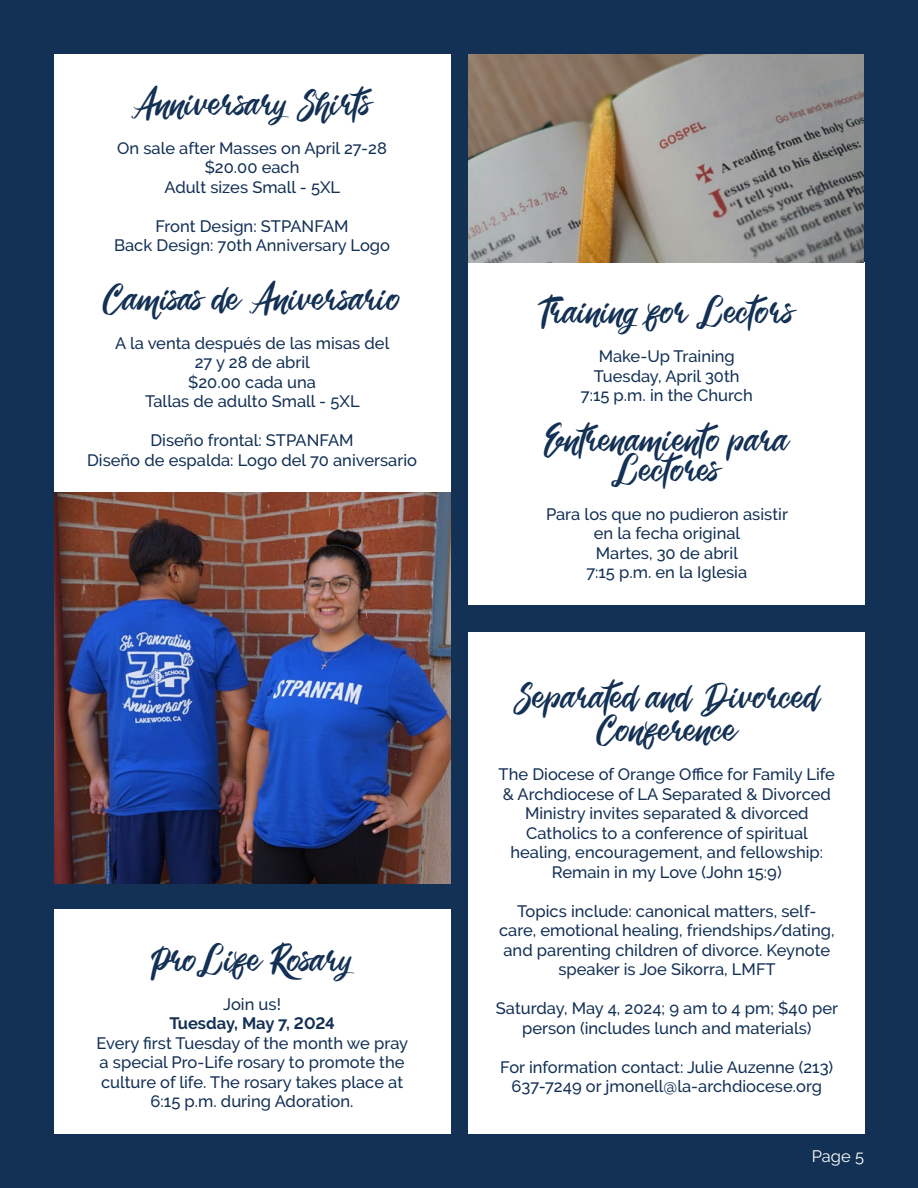
<style>
.page{position:relative;width:918px;height:1188px;background:#133055}
.page>*{position:absolute;margin:0;border:0;box-sizing:border-box;transform-origin:0 0}
.t1{font:45px/33px "Roshida Valentines";color:#133055;text-align:center}
.t2{font:500 16.5px/19.5px "Raleway";color:#133055;text-align:center}
.t3{font:700 16.5px "Raleway";color:#133055}
.t4{font:16.5px "Raleway";color:#fff}
</style>
<div class="page">
<div style="left:54px;top:910px;width:396px;height:224px;background:#fff"></div>
<div style="left:469px;top:633px;width:396px;height:501px;background:#fff"></div>
<div style="left:54px;top:54px;width:396px;height:439px;background:#fff"></div>
<div style="left:469px;top:262px;width:396px;height:343px;background:#fff"></div>
<img style="left:54px;top:493px;width:396px;height:390px">
<img style="left:469px;top:54px;width:395px;height:208px">
<h1 class="t1" style="left:131px;top:90px;width:243px">Anniversary Shirts</h1>
<p class="t2" style="left:117px;top:138px;width:271px">On sale after Masses on April 27-28 $20.00 each<br>Adult sizes Small - 5XL</p>
<p class="t2" style="left:114px;top:216px;width:277px">Front Design: STPANFAM<br>Back Design: 70th Anniversary Logo</p>
<h1 class="t1" style="left:103px;top:285px;width:300px">Camisas de Aniversario</h1>
<p class="t2" style="left:115px;top:333px;width:276px">A la venta después de las misas del<br>27 y 28 de abril<br>$20.00 cada una<br>Tallas de adulto Small - 5XL</p>
<p class="t2" style="left:87px;top:431px;width:332px">Diseño frontal: STPANFAM<br>Diseño de espalda: Logo del 70 aniversario</p>
<h1 class="t1" style="left:151px;top:946px;width:203px">ProLife Rosary</h1>
<p class="t2" style="left:223px;top:994px;width:59px">Join us!</p>
<p class="t3" style="left:169px;top:1014px;width:167px">Tuesday, May 7, 2024</p>
<p class="t2" style="left:96px;top:1033px;width:313px">Every first Tuesday of the month we pray a special Pro-Life rosary to promote the culture of life. The rosary takes place at 6:15 p.m. during Adoration.</p>
<h1 class="t1" style="left:538px;top:299px;width:259px">Training for Lectors</h1>
<p class="t2" style="left:581px;top:347px;width:173px">Make-Up Training<br>Tuesday, April 30th<br>7:15 p.m. in the Church</p>
<h1 class="t1" style="left:544px;top:426px;width:247px">Entrenamiento para</h1>
<h1 class="t1" style="left:612px;top:456px;width:111px">Lectores</h1>
<p class="t2" style="left:546px;top:504px;width:244px">Para los que no pudieron asistir en la fecha original<br>Martes, 30 de abril<br>7:15 p.m. en la Iglesia</p>
<h1 class="t1" style="left:514px;top:684px;width:308px">Separated and Divorced<br>Conference</h1>
<p class="t2" style="left:499px;top:765px;width:338px">The Diocese of Orange Office for Family Life &amp; Archdiocese of LA Separated &amp; Divorced Ministry invites separated &amp; divorced Catholics to a conference of spiritual healing, encouragement, and fellowship:<br>Remain in my Love (John 15:9)</p>
<p class="t2" style="left:499px;top:901px;width:337px">Topics include: canonical matters, self&shy;care, emotional healing, friendships/dating, and parenting children of divorce. Keynote speaker is Joe Sikorra, LMFT</p>
<p class="t2" style="left:496px;top:999px;width:344px">Saturday, May 4, 2024; 9 am to 4 pm; $40 per person (includes lunch and materials)</p>
<p class="t2" style="left:500px;top:1057px;width:335px">For information contact: Julie Auzenne (213)<br>637-7249 or jmonell@la-archdiocese.org</p>
<p class="t4" style="left:812px;top:1147px;width:54px">Page 5</p>
</div>
